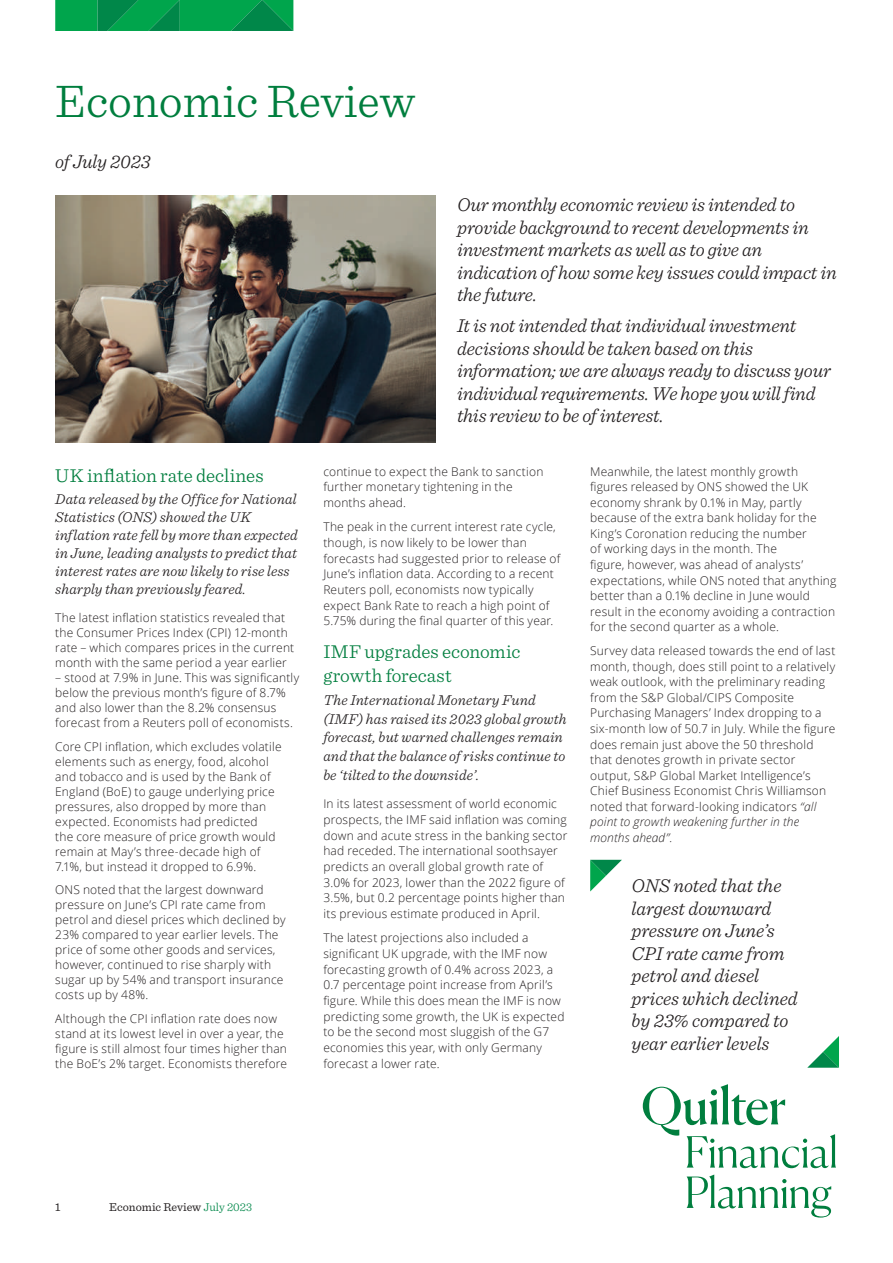
<style>
.page{position:relative;width:893px;height:1263px;background:#fff}
.page>*{position:absolute;margin:0;border:0;box-sizing:border-box;transform-origin:0 0}
.t1{font:300 48px "Sentinel";color:#007e3e}
.t2{font:italic 300 19.5px/22.5px "Sentinel";letter-spacing:-.01em;color:#231f20}
.t3{font:300 19.5px/24.2px "Sentinel";color:#007e3e}
.t4{font:italic 300 15px/18px "Sentinel";letter-spacing:.005em;color:#231f20}
.t5{font:300 12px/15px "Open Sans";letter-spacing:.015em;color:#231f20}
.t6{font:12px "Sentinel";color:#231f20}
.s1{font-style:italic}
.s2{font-weight:300;color:#008749}
</style>
<div class="page">
<svg style="left:55px;top:1px;width:238px;height:30px;background:#019c4c"></svg>
<hr style="left:55px;top:0;width:238px;height:1px;background:#00a54c">
<svg style="left:807px;top:1036px;width:32px;height:32px"></svg>
<svg style="left:590px;top:860px;width:32px;height:31px"></svg>
<img style="left:55px;top:195px;width:381px;height:247px">
<svg style="left:643px;top:1084px;width:193px;height:133px"></svg>
<h1 class="t1" style="left:55px;top:66px;width:361px">Economic Review</h1>
<h2 class="t2" style="left:55px;top:148px;width:97px">of July 2023</h2>
<h2 class="t2" style="left:457px;top:192px;width:381px">Our monthly economic review is intended to provide background to recent developments in investment markets as well as to give an indication of how some key issues could impact in the future.</h2>
<h2 class="t2" style="left:457px;top:313px;width:375px">It is not intended that individual investment decisions should be taken based on this information; we are always ready to discuss your individual requirements. We hope you will find this review to be of interest.</h2>
<h2 class="t3" style="left:55px;top:462px;width:210px">UK inflation rate declines</h2>
<p class="t4" style="left:55px;top:489px;width:244px">Data released by the Office for National Statistics (ONS) showed the UK inflation rate fell by more than expected in June, leading analysts to predict that interest rates are now likely to rise less sharply than previously feared.</p>
<p class="t5" style="left:55px;top:610px;width:241px">The latest inflation statistics revealed that the Consumer Prices Index (CPI) 12-month rate – which compares prices in the current month with the same period a year earlier</p>
<p class="t5" style="left:55px;top:670px;width:245px">– stood at 7.9% in June. This was significantly below the previous month’s figure of 8.7% and also lower than the 8.2% consensus forecast from a Reuters poll of economists.</p>
<p class="t5" style="left:55px;top:738px;width:228px">Core CPI inflation, which excludes volatile elements such as energy, food, alcohol and tobacco and is used by the Bank of England (BoE) to gauge underlying price pressures, also dropped by more than expected. Economists had predicted<br>the core measure of price growth would remain at May’s three-decade high of 7.1%, but instead it dropped to 6.9%.</p>
<p class="t5" style="left:55px;top:882px;width:232px">ONS noted that the largest downward pressure on June’s CPI rate came from petrol and diesel prices which declined by 23% compared to year earlier levels. The price of some other goods and services, however, continued to rise sharply with sugar up by 54% and transport insurance costs up by 48%.</p>
<p class="t5" style="left:55px;top:1010px;width:233px">Although the CPI inflation rate does now stand at its lowest level in over a year, the figure is still almost four times higher than the BoE’s 2% target. Economists therefore</p>
<p class="t5" style="left:323px;top:463px;width:222px;line-height:15.8px">continue to expect the Bank to sanction further monetary tightening in the months ahead.</p>
<p class="t5" style="left:323px;top:519px;width:239px;line-height:15.8px">The peak in the current interest rate cycle, though, is now likely to be lower than forecasts had suggested prior to release of June’s inflation data. According to a recent Reuters poll, economists now typically expect Bank Rate to reach a high point of 5.75% during the final quarter of this year.</p>
<h2 class="t3" style="left:323px;top:638px;width:199px">IMF upgrades economic growth forecast</h2>
<p class="t4" style="left:323px;top:690px;width:245px;line-height:18.8px">The International Monetary Fund (IMF) has raised its 2023 global growth forecast, but warned challenges remain and that the balance of risks continue to be ‘tilted to the downside’.</p>
<p class="t5" style="left:323px;top:796px;width:246px;line-height:15.8px">In its latest assessment of world economic prospects, the IMF said inflation was coming down and acute stress in the banking sector had receded. The international soothsayer predicts an overall global growth rate of 3.0% for 2023, lower than the 2022 figure of 3.5%, but 0.2 percentage points higher than its previous estimate produced in April.</p>
<p class="t5" style="left:323px;top:930px;width:243px;line-height:15.8px">The latest projections also included a significant UK upgrade, with the IMF now forecasting growth of 0.4% across 2023, a 0.7 percentage point increase from April’s figure. While this does mean the IMF is now predicting some growth, the UK is expected to be the second most sluggish of the G7 economies this year, with only Germany forecast a lower rate.</p>
<p class="t5" style="left:590px;top:463px;width:248px;line-height:15.6px">Meanwhile, the latest monthly growth figures released by ONS showed the UK economy shrank by 0.1% in May, partly because of the extra bank holiday for the King’s Coronation reducing the number<br>of working days in the month. The<br>figure, however, was ahead of analysts’ expectations, while ONS noted that anything better than a 0.1% decline in June would result in the economy avoiding a contraction for the second quarter as a whole.</p>
<p class="t5" style="left:590px;top:643px;width:247px;line-height:15.6px">Survey data released towards the end of last month, though, does still point to a relatively weak outlook, with the preliminary reading from the S&amp;P Global/CIPS Composite Purchasing Managers’ Index dropping to a six-month low of 50.7 in July. While the figure does remain just above the 50 threshold that denotes growth in private sector output, S&amp;P Global Market Intelligence’s Chief Business Economist Chris Williamson noted that forward-looking indicators <span class="s1">“all point to growth weakening further in the months ahead”.</span></p>
<h2 class="t2" style="left:632px;top:873px;width:168px">ONS noted that the largest downward pressure on June’s<br>CPI rate came from petrol and diesel prices which declined by 23% compared to year earlier levels</h2>
<p class="t6" style="left:55px;top:1198px;width:7px">1</p>
<p class="t6" style="left:109px;top:1198px;width:144px">Economic Review <span class="s2">July 2023</span></p>
</div>
